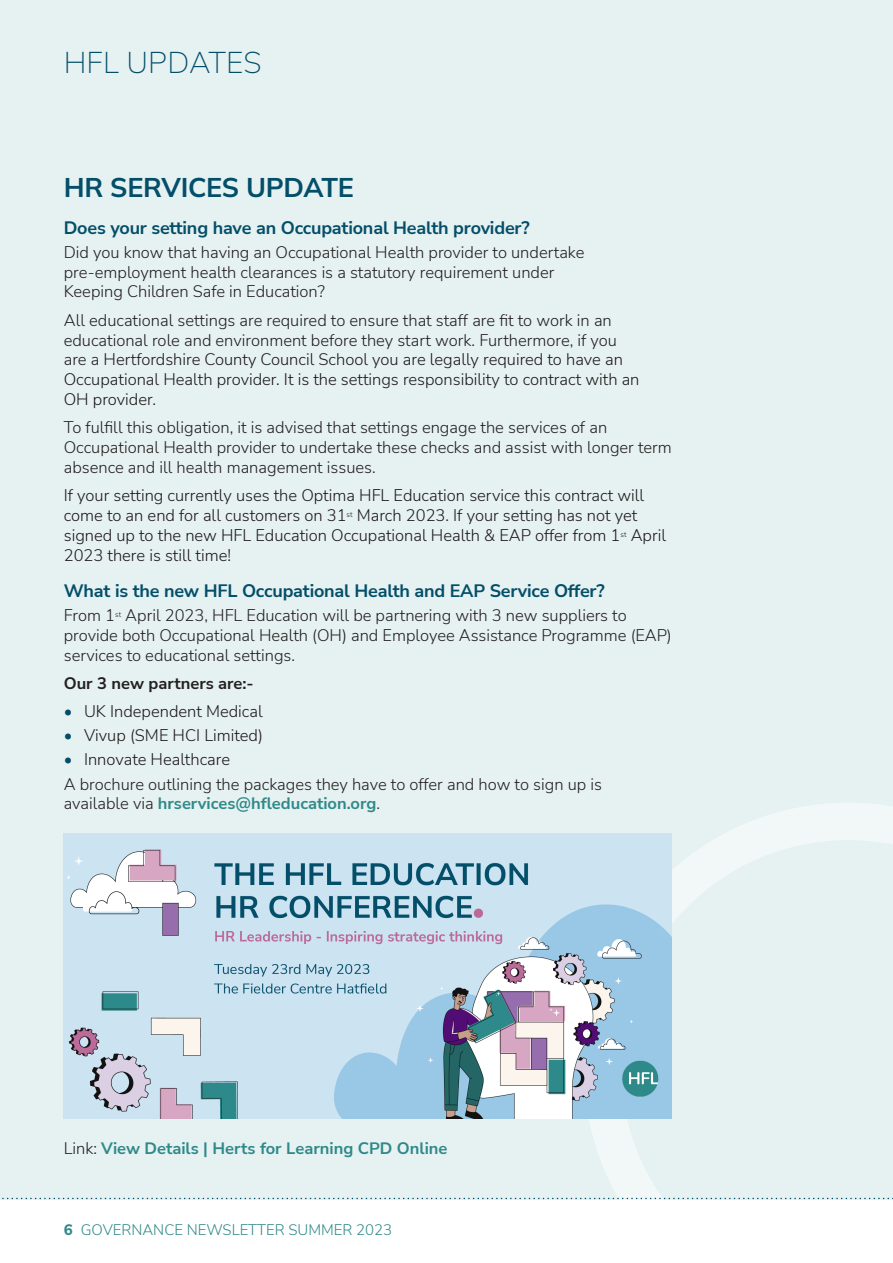
<style>
.page{position:relative;width:893px;height:1263px;background:#fff}
.page>*{position:absolute;margin:0;border:0;box-sizing:border-box;transform-origin:0 0}
.Section_Headers__Pag{font:200 30px "Mulish";color:#034e69}
.Article_Headings{font:700 27px "Mulish";letter-spacing:-.01em;color:#034e69}
.Bold_Subheadings{font:700 18px "Nunito Sans";letter-spacing:-.01em;color:#034e69}
.BODY_COPY{font:300 16.5px/19.8px "Nunito Sans";color:#231f20}
.BODY_COPY-2{font:300 16.5px/19.8px "Nunito Sans";color:#1e191a}
.BODY_COPY-3{font:700 16.5px "Nunito Sans";color:#2f8989}
.BODY_COPY-4{font:700 16.5px "Nunito Sans";color:#231f20}
.t1{font:300 15px "Nunito Sans";color:#2f8989}
.s1{color:#231f20}
.s2{font-weight:900;color:#034e69}
.s3{font-weight:700;color:#2f8989}
.s4{font-weight:300;color:#231f20}
.s5{font-weight:800}
</style>
<div class="page">
<div style="left:0;top:0;width:893px;height:1199px;background:#e6f1f1"></div>
<svg style="left:584px;top:803px;width:309px;height:397px"></svg>
<svg style="left:2px;top:1198px;width:891px;height:1px"></svg>
<img style="left:64px;top:833px;width:608px;height:285px">
<p class="Section_Headers__Pag" style="left:64px;top:42px;width:199px">HFL UPDATES</p>
<p class="Article_Headings" style="left:64px;top:169px;width:292px">HR SERVICES UPDATE</p>
<p class="Bold_Subheadings" style="left:64px;top:215px;width:467px">Does your setting have an Occupational Health provider?</p>
<p class="BODY_COPY" style="left:64px;top:242px;width:522px">Did you know that having an Occupational Health provider to undertake pre-employment health clearances is a statutory requirement under<br>Keeping Children Safe in Education?</p>
<p class="BODY_COPY-2" style="left:64px;top:309px;width:577px"><span class="s1">All educational settings are required to ensure that staff are fit to work in an educational role and environment before they start work. Furthermore, if you are a</span> Hertfordshire County Council School you are legally required to have an Occupational Health provider. It is the settings responsibility to contract with an OH provider.</p>
<p class="BODY_COPY" style="left:64px;top:417px;width:610px">To fulfill this obligation, it is advised that settings engage the services of an<br>Occupational Health provider to undertake these checks and assist with longer term absence and ill health management issues.</p>
<p class="BODY_COPY-2" style="left:64px;top:485px;width:604px">If your setting currently uses the Optima HFL Education service this contract will come to an end for all customers on 31<sup>st</sup> March 2023. If your setting has not yet signed up to the new HFL Education Occupational Health &amp; EAP offer from 1<sup>st</sup> April 2023 there is still time!</p>
<p class="Bold_Subheadings" style="left:64px;top:578px;width:542px">What is the new HFL Occupational Health and EAP Service Offer?</p>
<p class="BODY_COPY" style="left:64px;top:605px;width:610px">From 1<sup>st</sup> April 2023, HFL Education will be partnering with 3 new suppliers to provide both Occupational Health (OH) and Employee Assistance Programme (EAP) services to educational settings.</p>
<p class="BODY_COPY-4" style="left:64px;top:672px;width:191px">Our 3 new partners are:-</p>
<p class="BODY_COPY-2" style="left:64px;top:701px;width:200px"><span class="s2">•</span> UK Independent Medical</p>
<p class="BODY_COPY-2" style="left:64px;top:725px;width:201px"><span class="s2">•</span> Vivup (SME HCI Limited)</p>
<p class="BODY_COPY-2" style="left:64px;top:749px;width:168px"><span class="s2">•</span> Innovate Healthcare</p>
<p class="BODY_COPY" style="left:64px;top:773px;width:540px">A brochure outlining the packages they have to offer and how to sign up is available via <span class="s3">hrservices@hfleducation.org</span>.</p>
<p class="BODY_COPY-3" style="left:64px;top:1137px;width:385px"><span class="s4">Link:</span> View Details | Herts for Learning CPD Online</p>
<p class="t1" style="left:64px;top:1219px;width:330px"><span class="s5">6</span> GOVERNANCE NEWSLETTER SUMMER 2023</p>
</div>
